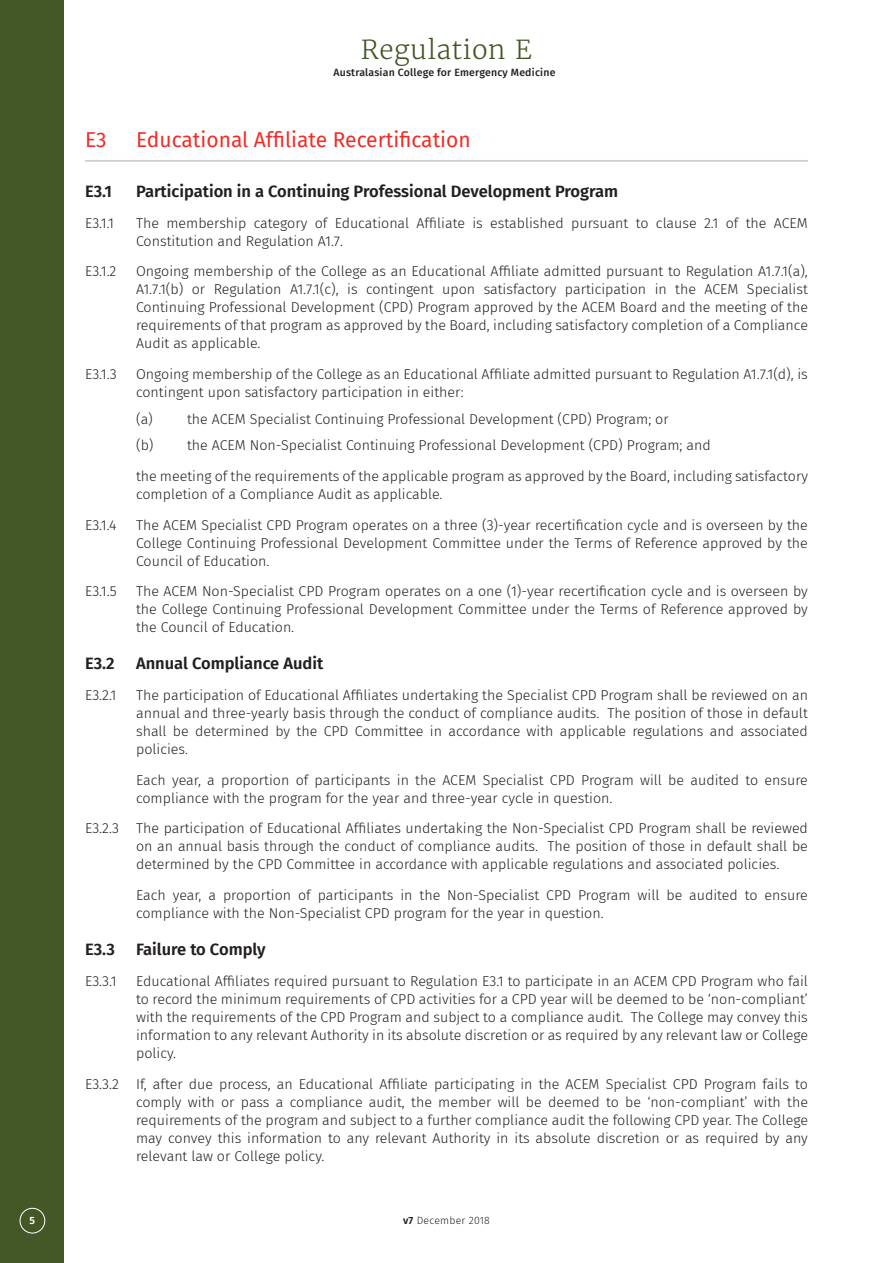
<style>
.page{position:relative;width:893px;height:1263px;background:#fff}
.page>*{position:absolute;margin:0;border:0;box-sizing:border-box;transform-origin:0 0}
.t1{font:300 26.1px "Merriweather";letter-spacing:.02em;color:#445727}
.Regulation_1_Heading{font:21px "Fira Sans";color:#ee2d28}
.Regulation_2_Heading{font:600 16.5px "Fira Sans";color:#231f20}
.Regulation_3_Body{font:300 14.25px/18px "Fira Sans";color:#231f20;text-align:justify}
.Regulation_3_Body_Pa{font:300 14.25px/18px "Fira Sans";color:#231f20}
.Regulation_3_Alpha{font:300 14.25px "Fira Sans";color:#231f20}
.t2{font:500 10.5px "Fira Sans";letter-spacing:.02em;color:#231f20}
.t3{font:300 10.5px "Fira Sans";letter-spacing:.02em;color:#231f20}
.t4{font:600 10.5px "Fira Sans";color:#fff}
.s1{font-weight:600}
</style>
<div class="page">
<div style="left:0;top:0;width:64px;height:1263px;background:#445727"></div>
<div style="left:20px;top:1208px;width:25px;height:25px;border:1px solid #fff;border-radius:50%"></div>
<hr style="left:85px;top:160px;width:723px;height:2px;background:#cdd0d0">
<h1 class="t1" style="left:361px;top:34px;width:173px">Regulation E</h1>
<p class="t2" style="left:333px;top:63px;width:223px">Australasian College for Emergency Medicine</p>
<p class="Regulation_1_Heading" style="left:85px;top:124px;width:23px">E3</p>
<p class="Regulation_1_Heading" style="left:136px;top:124px;width:336px">Educational Affiliate Recertification</p>
<p class="Regulation_2_Heading" style="left:85px;top:177px;width:29px">E3.1</p>
<p class="Regulation_2_Heading" style="left:136px;top:177px;width:484px">Participation in a Continuing Professional Development Program</p>
<p class="Regulation_3_Body" style="left:85px;top:213px;width:31px">E3.1.1</p>
<p class="Regulation_3_Body" style="left:136px;top:213px;width:673px">The membership category of Educational Affiliate is established pursuant to clause 2.1 of the ACEM<br>Constitution and Regulation A1.7.</p>
<p class="Regulation_3_Body" style="left:85px;top:262px;width:33px">E3.1.2</p>
<p class="Regulation_3_Body" style="left:136px;top:262px;width:673px">Ongoing membership of the College as an Educational Affiliate admitted pursuant to Regulation A1.7.1(a), A1.7.1(b) or Regulation A1.7.1(c), is contingent upon satisfactory participation in the ACEM Specialist Continuing Professional Development (CPD) Program approved by the ACEM Board and the meeting of the requirements of that program as approved by the Board, including satisfactory completion of a Compliance Audit as applicable.</p>
<p class="Regulation_3_Body" style="left:85px;top:365px;width:33px">E3.1.3</p>
<p class="Regulation_3_Body" style="left:136px;top:365px;width:673px">Ongoing membership of the College as an Educational Affiliate admitted pursuant to Regulation A1.7.1(d), is contingent upon satisfactory participation in either:</p>
<p class="Regulation_3_Alpha" style="left:136px;top:408px;width:534px">(a) the ACEM Specialist Continuing Professional Development (CPD) Program; or</p>
<p class="Regulation_3_Alpha" style="left:136px;top:435px;width:576px">(b) the ACEM Non-Specialist Continuing Professional Development (CPD) Program; and</p>
<p class="Regulation_3_Body_Pa" style="left:136px;top:467px;width:673px">the meeting of the requirements of the applicable program as approved by the Board, including satisfactory completion of a Compliance Audit as applicable.</p>
<p class="Regulation_3_Body" style="left:85px;top:516px;width:33px">E3.1.4</p>
<p class="Regulation_3_Body" style="left:136px;top:516px;width:673px">The ACEM Specialist CPD Program operates on a three (3)-year recertification cycle and is overseen by the College Continuing Professional Development Committee under the Terms of Reference approved by the Council of Education.</p>
<p class="Regulation_3_Body" style="left:85px;top:582px;width:33px">E3.1.5</p>
<p class="Regulation_3_Body" style="left:136px;top:582px;width:673px">The ACEM Non-Specialist CPD Program operates on a one (1)-year recertification cycle and is overseen by the College Continuing Professional Development Committee under the Terms of Reference approved by the Council of Education.</p>
<p class="Regulation_2_Heading" style="left:85px;top:650px;width:31px">E3.2</p>
<p class="Regulation_2_Heading" style="left:136px;top:650px;width:189px">Annual Compliance Audit</p>
<p class="Regulation_3_Body" style="left:85px;top:686px;width:33px">E3.2.1</p>
<p class="Regulation_3_Body" style="left:136px;top:686px;width:673px">The participation of Educational Affiliates undertaking the Specialist CPD Program shall be reviewed on an annual and three-yearly basis through the conduct of compliance audits. The position of those in default shall be determined by the CPD Committee in accordance with applicable regulations and associated policies.</p>
<p class="Regulation_3_Body_Pa" style="left:136px;top:771px;width:673px">Each year, a proportion of participants in the ACEM Specialist CPD Program will be audited to ensure compliance with the program for the year and three-year cycle in question.</p>
<p class="Regulation_3_Body" style="left:136px;top:819px;width:673px;text-indent:-51px">E3.2.3 The participation of Educational Affiliates undertaking the Non-Specialist CPD Program shall be reviewed on an annual basis through the conduct of compliance audits. The position of those in default shall be determined by the CPD Committee in accordance with applicable regulations and associated policies.</p>
<p class="Regulation_3_Body_Pa" style="left:136px;top:886px;width:673px">Each year, a proportion of participants in the Non-Specialist CPD Program will be audited to ensure compliance with the Non-Specialist CPD program for the year in question.</p>
<p class="Regulation_2_Heading" style="left:85px;top:936px;width:31px">E3.3</p>
<p class="Regulation_2_Heading" style="left:136px;top:936px;width:131px">Failure to Comply</p>
<p class="Regulation_3_Body" style="left:85px;top:972px;width:33px">E3.3.1</p>
<p class="Regulation_3_Body" style="left:136px;top:972px;width:673px">Educational Affiliates required pursuant to Regulation E3.1 to participate in an ACEM CPD Program who fail to record the minimum requirements of CPD activities for a CPD year will be deemed to be ‘non-compliant’ with the requirements of the CPD Program and subject to a compliance audit. The College may convey this information to any relevant Authority in its absolute discretion or as required by any relevant law or College policy.</p>
<p class="Regulation_3_Body" style="left:136px;top:1074px;width:673px;text-indent:-51px">E3.3.2 If, after due process, an Educational Affiliate participating in the ACEM Specialist CPD Program fails to comply with or pass a compliance audit, the member will be deemed to be ‘non-compliant’ with the requirements of the program and subject to a further compliance audit the following CPD year. The College may convey this information to any relevant Authority in its absolute discretion or as required by any relevant law or College policy.</p>
<p class="t4" style="left:30px;top:1212px;width:7px">5</p>
<p class="t3" style="left:403px;top:1213px;width:88px"><span class="s1">v7</span> December 2018</p>
</div>
